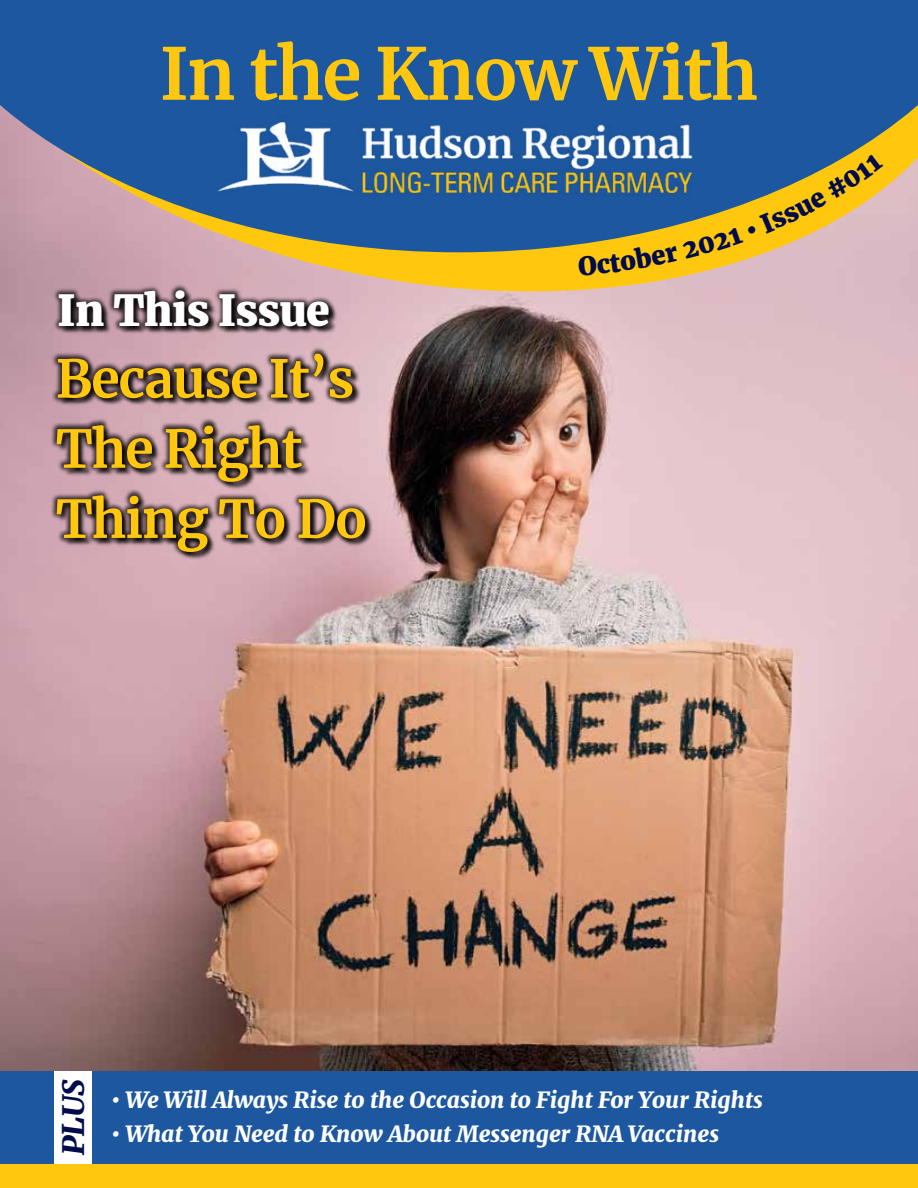
<style>
.page{position:relative;width:918px;height:1188px;background:#fff}
.page>*{position:absolute;margin:0;border:0;box-sizing:border-box;transform-origin:0 0}
.t1{font:700 71.25px "Merriweather";letter-spacing:-.025em;color:#ffc80f}
.t2{font:700 52.05px/70.1px "Merriweather";letter-spacing:-.025em;color:#ffc80f}
.t3{font:800 42.3px "Merriweather";letter-spacing:-.02em;color:#fff}
.t4{font:italic 900 29.85px "Merriweather";color:#000c4a}
.t5{font:italic 900 22.5px "Merriweather";color:#fff}
</style>
<div class="page">
<div style="left:0;top:1161px;width:918px;height:27px;background:#ffc80f"></div>
<img style="left:0;top:309px;width:918px;height:762px">
<svg style="left:0;top:252px;width:918px;height:57px;background:#deb68e"></svg>
<svg style="left:0;top:0;width:918px;height:252px;background:#38639c"></svg>
<img style="left:217px;top:116px;width:478px;height:81px">
<div style="left:50px;top:284px;width:321px;height:274px;background:#000;opacity:.75"></div>
<div style="left:0;top:1071px;width:918px;height:92px;background:#1c579f"></div>
<div style="left:54px;top:1071px;width:38px;height:92px;background:#fff"></div>
<svg style="left:578px;top:153px;width:305px;height:123px;background:#a39b68"></svg>
<h1 class="t1" style="left:160px;top:25px;width:600px">In the Know With</h1>
<h3 class="t3" style="left:58px;top:285px;width:274px">In This Issue</h3>
<h2 class="t2" style="left:56px;top:342px;width:313px">Because It’s<br>The Right<br>Thing To Do</h2>
<h3 class="t4" style="left:55px;top:1155px;width:78px;rotate:-90deg">PLUS</h3>
<p class="t5" style="left:111px;top:1086px;width:653px">• We Will Always Rise to the Occasion to Fight For Your Rights</p>
<p class="t5" style="left:111px;top:1120px;width:609px">• What You Need to Know About Messenger RNA Vaccines</p>
</div>
